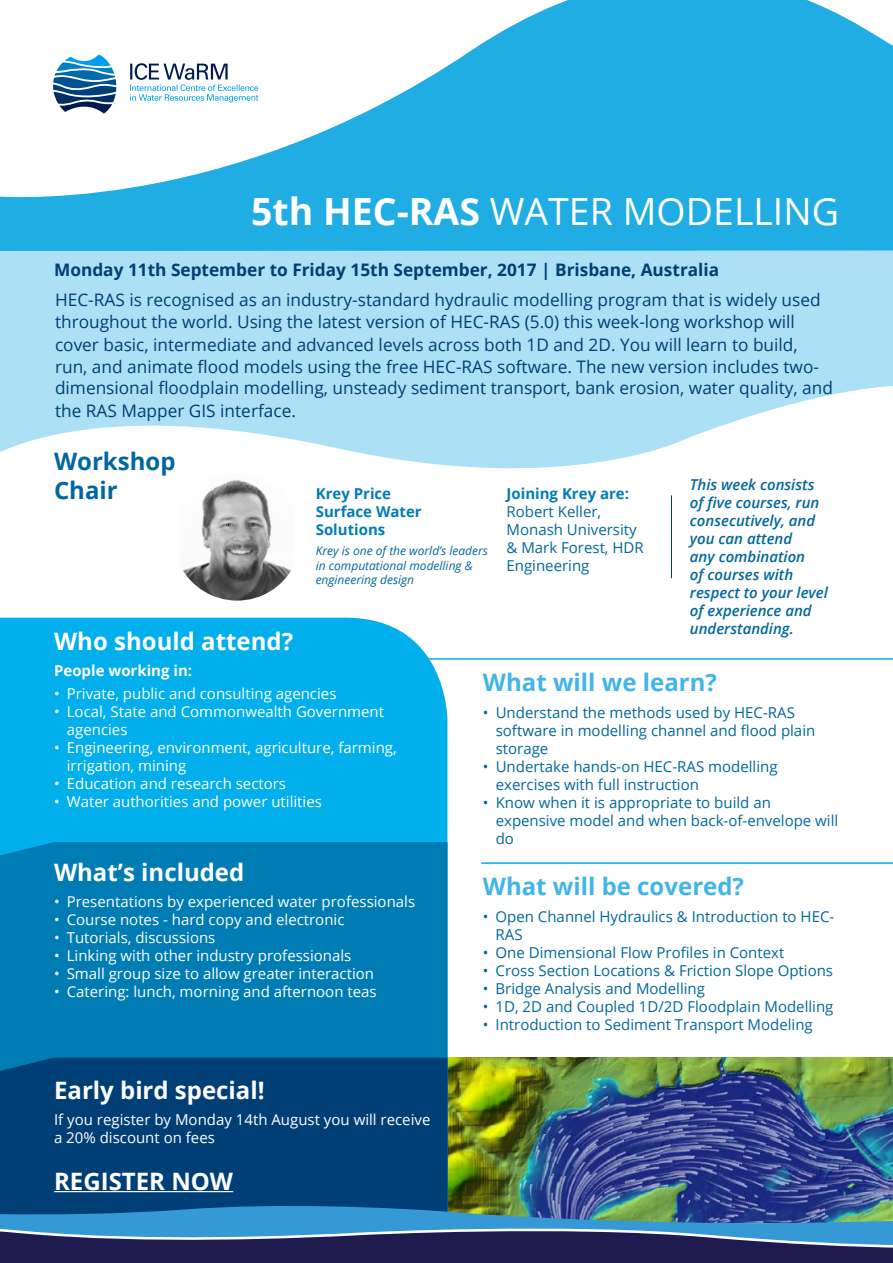
<style>
.page{position:relative;width:893px;height:1263px;background:#fff}
.page>*{position:absolute;margin:0;border:0;box-sizing:border-box;transform-origin:0 0}
.t1{font:37.5px "Open Sans";color:#fff}
.t2{font:700 24px "Open Sans";color:#fff}
.t3{font:700 24px "Open Sans";color:#42b5e8}
.t4{font:700 24px/28.8px "Open Sans";color:#00679e}
.t5{font:17.25px/22.5px "Open Sans";color:#003f75}
.t6{font:700 17.25px "Open Sans";color:#003f75}
.t7{font:15px/18px "Open Sans";color:#00679e}
.t8{font:15px/18px "Open Sans";color:#fff}
.t9{font:italic 600 15px/18px "Open Sans";color:#00679e}
.t10{font:700 15px/18px "Open Sans";color:#007cb5}
.t11{font:700 15px "Open Sans";color:#fff}
.t12{font:italic 12px/14.4px "Open Sans";color:#00679e}
.s1{font-weight:700}
</style>
<div class="page">
<svg style="left:0;top:0;width:893px;height:250px;fill:#20ade4"></svg>
<svg style="left:0;top:250px;width:893px;height:218px;fill:#abe0f5"></svg>
<hr style="left:407px;top:658px;width:486px;height:2px;background:#00afec">
<hr style="left:481px;top:862px;width:412px;height:2px;background:#00afec">
<hr style="left:671px;top:495px;width:1px;height:83px;background:#003f75">
<img style="left:447px;top:1057px;width:446px;height:149px">
<div style="left:0;top:618px;width:447px;height:224px;background:#00afec"></div>
<div style="left:0;top:842px;width:447px;height:215px;background:#007cb5"></div>
<div style="left:0;top:1057px;width:447px;height:149px;background:#003f75"></div>
<img style="left:183px;top:480px;width:109px;height:121px">
<hr style="left:54px;top:1191px;width:179px;height:1px;background:#fff">
<svg style="left:0;top:1206px;width:893px;height:57px"></svg>
<svg style="left:53px;top:54px;width:63px;height:60px"></svg>
<svg style="left:130px;top:63px;width:128px;height:39px"></svg>
<h1 class="t1" style="left:251px;top:185px;width:589px"><span class="s1">5th HEC-RAS</span> WATER MODELLING</h1>
<p class="t6" style="left:54px;top:257px;width:667px">Monday 11th September to Friday 15th September, 2017 | Brisbane, Australia</p>
<p class="t5" style="left:55px;top:288px;width:767px">HEC-RAS is recognised as an industry-standard hydraulic modelling program that is widely used throughout the world. Using the latest version of HEC-RAS (5.0) this week-long workshop will cover basic, intermediate and advanced levels across both 1D and 2D. You will learn to build, run, and animate flood models using the free HEC-RAS software. The new version includes two-</p>
<p class="t5" style="left:55px;top:376px;width:779px">dimensional floodplain modelling, unsteady sediment transport, bank erosion, water quality, and the RAS Mapper GIS interface.</p>
<h2 class="t4" style="left:54px;top:446px;width:123px">Workshop<br>Chair</h2>
<p class="t9" style="left:690px;top:475px;width:139px">This week consists of five courses, run consecutively, and you can attend<br>any combination<br>of courses with respect to your level of experience and understanding.</p>
<p class="t10" style="left:316px;top:484px;width:108px">Krey Price<br>Surface Water<br>Solutions</p>
<p class="t10" style="left:506px;top:484px;width:124px">Joining Krey are:</p>
<p class="t7" style="left:506px;top:502px;width:139px">Robert Keller,<br>Monash University &amp; Mark Forest, HDR<br>Engineering</p>
<p class="t12" style="left:316px;top:544px;width:174px">Krey is one of the world’s leaders in computational modelling &amp; engineering design</p>
<h2 class="t2" style="left:54px;top:624px;width:241px">Who should attend?</h2>
<p class="t11" style="left:54px;top:660px;width:140px">People working in:</p>
<p class="t8" style="left:54px;top:684px;width:284px">• Private, public and consulting agencies</p>
<p class="t8" style="left:67px;top:702px;width:319px;text-indent:-13px">• Local, State and Commonwealth Government agencies</p>
<p class="t8" style="left:67px;top:738px;width:331px;text-indent:-13px">• Engineering, environment, agriculture, farming, irrigation, mining</p>
<p class="t8" style="left:54px;top:774px;width:234px">• Education and research sectors</p>
<p class="t8" style="left:54px;top:792px;width:269px">• Water authorities and power utilities</p>
<h2 class="t3" style="left:483px;top:665px;width:235px">What will we learn?</h2>
<p class="t7" style="left:496px;top:703px;width:321px;text-indent:-13px">• Understand the methods used by HEC-RAS software in modelling channel and flood plain storage</p>
<p class="t7" style="left:496px;top:757px;width:283px;text-indent:-13px">• Undertake hands-on HEC-RAS modelling exercises with full instruction</p>
<p class="t7" style="left:496px;top:793px;width:344px;text-indent:-13px">• Know when it is appropriate to build an expensive model and when back-of-envelope will do</p>
<h2 class="t2" style="left:54px;top:855px;width:192px">What’s included</h2>
<p class="t8" style="left:54px;top:892px;width:363px">• Presentations by experienced water professionals</p>
<p class="t8" style="left:54px;top:910px;width:292px">• Course notes - hard copy and electronic</p>
<p class="t8" style="left:54px;top:928px;width:163px">• Tutorials, discussions</p>
<p class="t8" style="left:54px;top:946px;width:299px">• Linking with other industry professionals</p>
<p class="t8" style="left:54px;top:964px;width:322px">• Small group size to allow greater interaction</p>
<p class="t8" style="left:54px;top:982px;width:324px">• Catering: lunch, morning and afternoon teas</p>
<h2 class="t2" style="left:54px;top:1073px;width:212px">Early bird special!</h2>
<p class="t8" style="left:54px;top:1110px;width:378px">If you register by Monday 14th August you will receive a 20% discount on fees</p>
<h2 class="t2" style="left:54px;top:1164px;width:181px">REGISTER NOW</h2>
<h2 class="t3" style="left:483px;top:870px;width:263px">What will be covered?</h2>
<p class="t7" style="left:496px;top:907px;width:340px;text-indent:-13px">• Open Channel Hydraulics &amp; Introduction to HEC-<br>RAS</p>
<p class="t7" style="left:483px;top:943px;width:303px">• One Dimensional Flow Profiles in Context</p>
<p class="t7" style="left:483px;top:961px;width:352px">• Cross Section Locations &amp; Friction Slope Options</p>
<p class="t7" style="left:483px;top:979px;width:224px">• Bridge Analysis and Modelling</p>
<p class="t7" style="left:483px;top:997px;width:352px">• 1D, 2D and Coupled 1D/2D Floodplain Modelling</p>
<p class="t7" style="left:483px;top:1015px;width:332px">• Introduction to Sediment Transport Modeling</p>
</div>
